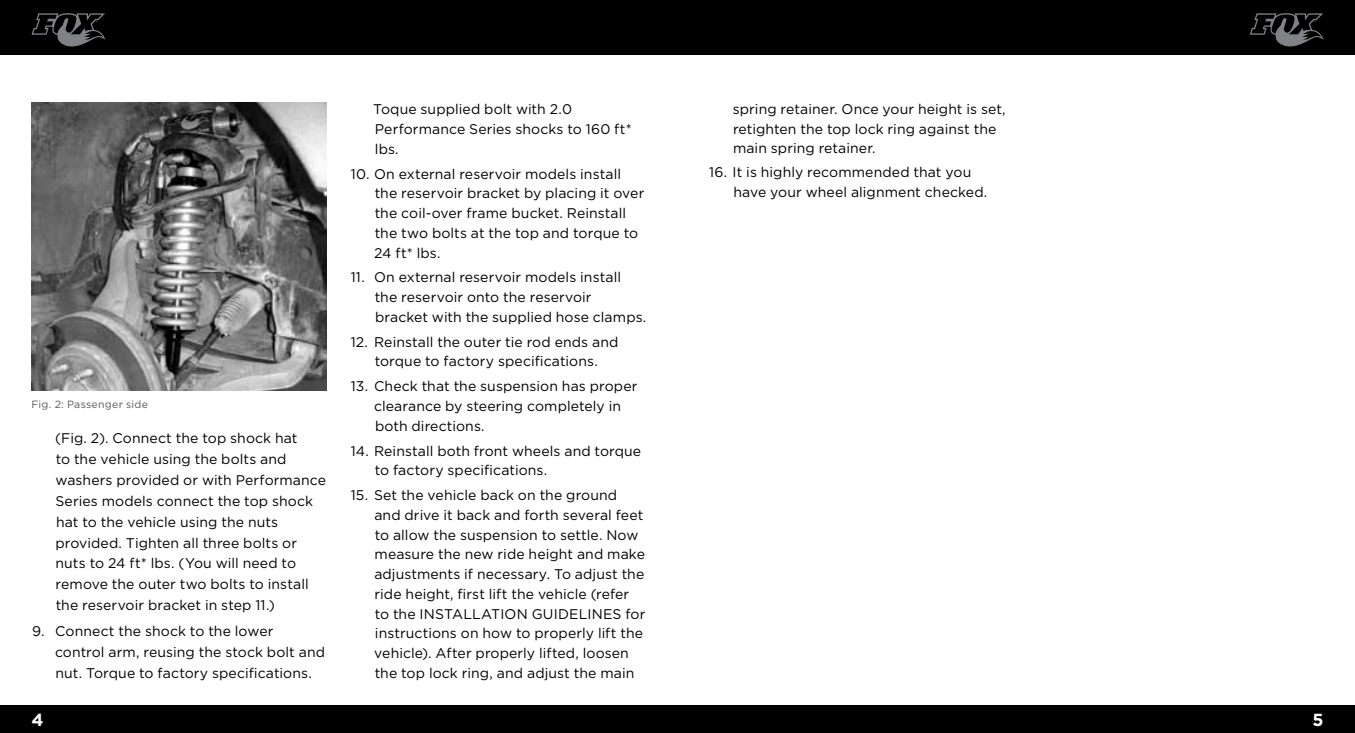
<style>
.page{position:relative;width:1355px;height:733px;background:#fff}
.page>*{position:absolute;margin:0;border:0;box-sizing:border-box;transform-origin:0 0}
.t1{font:700 17.5px "Gotham";color:#fff}
.t2{font:14px/19.8px "Gotham";letter-spacing:.005em;color:#000}
.t3{font:10.5px "Gotham";letter-spacing:.025em;color:#58595b}
</style>
<div class="page">
<img style="left:32px;top:102px;width:295px;height:288px">
<div style="left:0;top:705px;width:677px;height:27px;background:#000"></div>
<div style="left:662px;top:705px;width:692px;height:27px;background:#000"></div>
<div style="left:662px;top:0;width:692px;height:55px;background:#000"></div>
<div style="left:0;top:0;width:677px;height:55px;background:#000"></div>
<svg style="left:32px;top:13px;width:73px;height:34px"></svg>
<svg style="left:1249px;top:13px;width:74px;height:34px"></svg>
<p class="t3" style="left:32px;top:398px;width:118px">Fig. 2: Passenger side</p>
<p class="t2" style="left:55px;top:427px;width:273px;line-height:20.8px">(Fig. 2). Connect the top shock hat<br>to the vehicle using the bolts and washers provided or with Performance Series models connect the top shock hat to the vehicle using the nuts provided. Tighten all three bolts or nuts to 24 ft* lbs. (You will need to remove the outer two bolts to install the reservoir bracket in step 11.)</p>
<p class="t2" style="left:55px;top:620px;width:271px;line-height:20.8px;text-indent:-23px">9. Connect the shock to the lower control arm, reusing the stock bolt and nut. Torque to factory specifications.</p>
<p class="t2" style="left:373px;top:99px;width:260px">Toque supplied bolt with 2.0<br>Performance Series shocks to 160 ft* lbs.</p>
<p class="t2" style="left:374px;top:163px;width:272px;text-indent:-23px">10. On external reservoir models install the reservoir bracket by placing it over the coil-over frame bucket. Reinstall the two bolts at the top and torque to 24 ft* lbs.</p>
<p class="t2" style="left:375px;top:267px;width:273px;text-indent:-24px">11. On external reservoir models install the reservoir onto the reservoir bracket with the supplied hose clamps.</p>
<p class="t2" style="left:351px;top:331px;width:269px;text-align:center">12. Reinstall the outer tie rod ends and torque to factory specifications.</p>
<p class="t2" style="left:374px;top:376px;width:265px;text-indent:-23px">13. Check that the suspension has proper clearance by steering completely in both directions.</p>
<p class="t2" style="left:375px;top:440px;width:268px;text-indent:-24px">14. Reinstall both front wheels and torque to factory specifications.</p>
<p class="t2" style="left:374px;top:485px;width:273px;text-indent:-24px">15. Set the vehicle back on the ground and drive it back and forth several feet to allow the suspension to settle. Now measure the new ride height and make adjustments if necessary. To adjust the ride height, first lift the vehicle (refer to the INSTALLATION GUIDELINES for instructions on how to properly lift the vehicle). After properly lifted, loosen the top lock ring, and adjust the main</p>
<p class="t2" style="left:733px;top:99px;width:274px">spring retainer. Once your height is set, retighten the top lock ring against the main spring retainer.</p>
<p class="t2" style="left:733px;top:162px;width:255px;text-indent:-24px">16. It is highly recommended that you have your wheel alignment checked.</p>
<p class="t1" style="left:32px;top:710px;width:14px">4</p>
<p class="t1" style="left:1312px;top:710px;width:13px">5</p>
</div>
